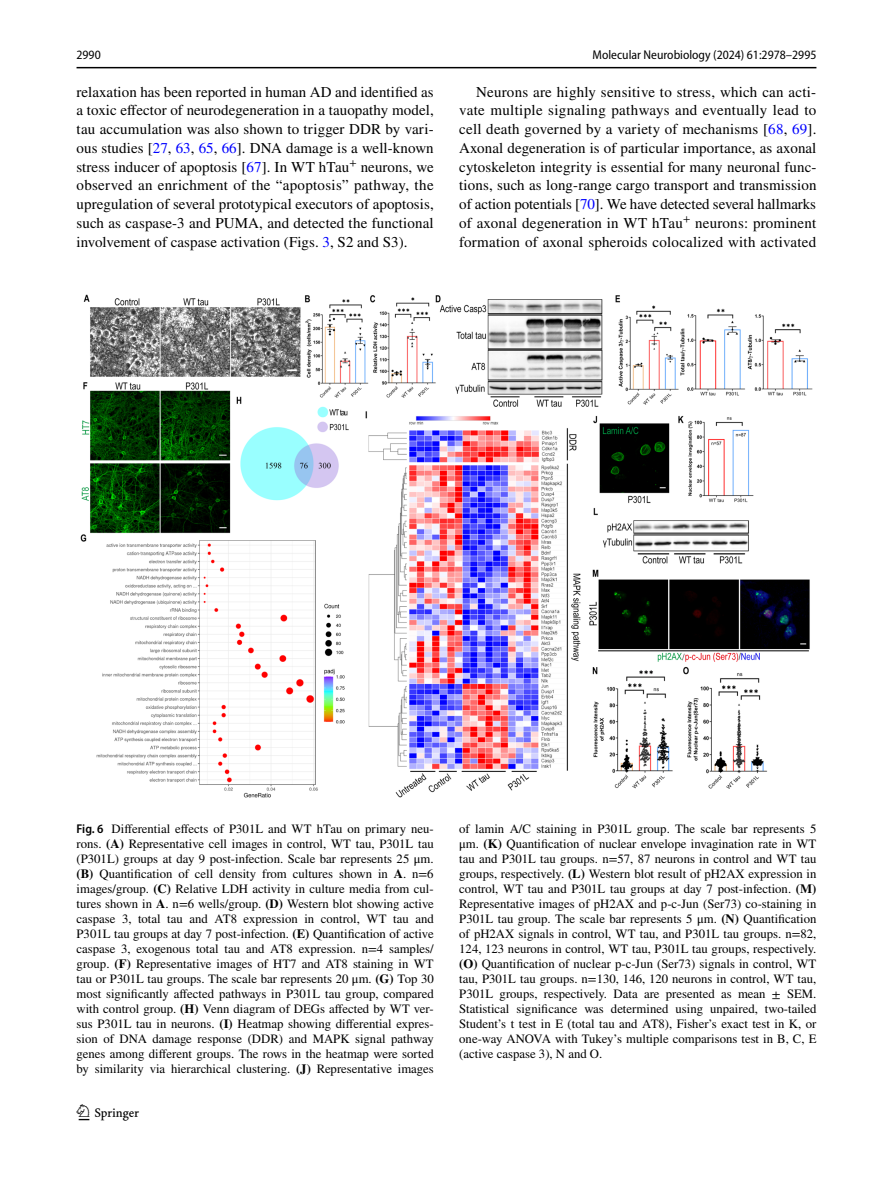
<style>
.page{position:relative;width:893px;height:1187px;background:#fff}
.page>*{position:absolute;margin:0;border:0;box-sizing:border-box;transform-origin:0 0}
.t1{font:22.5px "Springnew Regular 3";color:#000}
.t2{font:15px/18.8px "STIX";letter-spacing:.01em;color:#000;text-align:justify}
.t3{font:12.75px/15px "STIX";color:#000;text-align:justify}
.t4{font:semi-condensed 12.75px "Myriad Pro";color:#000}
.s1{color:#00f}
.s2{font-family:"Myriad Pro";font-weight:600;font-stretch:semi-condensed}
.s3{font-weight:700}
</style>
<div class="page">
<hr style="left:77px;top:67px;width:739px;height:1px;background:#000">
<img style="left:81px;top:294px;width:731px;height:503px">
<p class="t4" style="left:77px;top:48px;width:26px">2990</p>
<p class="t4" style="left:593px;top:48px;width:225px">Molecular Neurobiology (2024) 61:2978–2995</p>
<p class="t2" style="left:77px;top:83px;width:359px">relaxation has been reported in human AD and identified as a toxic effector of neurodegeneration in a tauopathy model, tau accumulation was also shown to trigger DDR by vari&shy;ous studies [<span class="s1">27</span>, <span class="s1">63</span>, <span class="s1">65</span>, <span class="s1">66</span>]. DNA damage is a well-known stress inducer of apoptosis [<span class="s1">67</span>]. In WT hTau<sup>+</sup> neurons, we observed an enrichment of the “apoptosis” pathway, the upregulation of several prototypical executors of apoptosis, such as caspase-3 and PUMA, and detected the functional involvement of caspase activation (Figs. <span class="s1">3</span>, S2 and S3).</p>
<p class="t2" style="left:459px;top:83px;width:359px;text-indent:17px">Neurons are highly sensitive to stress, which can acti&shy;vate multiple signaling pathways and eventually lead to cell death governed by a variety of mechanisms [<span class="s1">68</span>, <span class="s1">69</span>].<br>Axonal degeneration is of particular importance, as axonal cytoskeleton integrity is essential for many neuronal func&shy;tions, such as long-range cargo transport and transmission of action potentials [<span class="s1">70</span>]. We have detected several hallmarks of axonal degeneration in WT hTau<sup>+</sup> neurons: prominent formation of axonal spheroids colocalized with activated</p>
<p class="t3" style="left:77px;top:821px;width:359px"><span class="s2">Fig. 6</span> Differential effects of P301L and WT hTau on primary neu&shy;rons. <span class="s3">(A)</span> Representative cell images in control, WT tau, P301L tau (P301L) groups at day 9 post-infection. Scale bar represents 25 μm. <span class="s3">(B)</span> Quantification of cell density from cultures shown in <span class="s3">A</span>. n=6 images/group. <span class="s3">(C)</span> Relative LDH activity in culture media from cul&shy;tures shown in <span class="s3">A</span>. n=6 wells/group. <span class="s3">(D)</span> Western blot showing active caspase 3, total tau and AT8 expression in control, WT tau and P301L tau groups at day 7 post-infection. <span class="s3">(E)</span> Quantification of active caspase 3, exogenous total tau and AT8 expression. n=4 samples/ group. <span class="s3">(F)</span> Representative images of HT7 and AT8 staining in WT tau or P301L tau groups. The scale bar represents 20 μm. <span class="s3">(G)</span> Top 30 most significantly affected pathways in P301L tau group, compared with control group. <span class="s3">(H)</span> Venn diagram of DEGs affected by WT ver&shy;sus P301L tau in neurons. <span class="s3">(I)</span> Heatmap showing differential expres&shy;sion of DNA damage response (DDR) and MAPK signal pathway genes among different groups. The rows in the heatmap were sorted by similarity via hierarchical clustering. <span class="s3">(J)</span> Representative images</p>
<p class="t3" style="left:459px;top:821px;width:359px">of lamin A/C staining in P301L group. The scale bar represents 5 μm. <span class="s3">(K)</span> Quantification of nuclear envelope invagination rate in WT tau and P301L tau groups. n=57, 87 neurons in control and WT tau groups, respectively. <span class="s3">(L)</span> Western blot result of pH2AX expression in control, WT tau and P301L tau groups at day 7 post-infection. <span class="s3">(M)<br></span>Representative images of pH2AX and p-c-Jun (Ser73) co-staining in P301L tau group. The scale bar represents 5 μm. <span class="s3">(N)</span> Quantification of pH2AX signals in control, WT tau, and P301L tau groups. n=82, 124, 123 neurons in control, WT tau, P301L tau groups, respectively. <span class="s3">(O)</span> Quantification of nuclear p-c-Jun (Ser73) signals in control, WT tau, P301L tau groups. n=130, 146, 120 neurons in control, WT tau, P301L groups, respectively. Data are presented as mean ± SEM.<br>Statistical significance was determined using unpaired, two-tailed Student’s t test in E (total tau and AT8), Fisher’s exact test in K, or one-way ANOVA with Tukey’s multiple comparisons test in B, C, E (active caspase 3), N and O.</p>
<h1 class="t1" style="left:79px;top:1104px;width:62px">1 3</h1>
</div>
